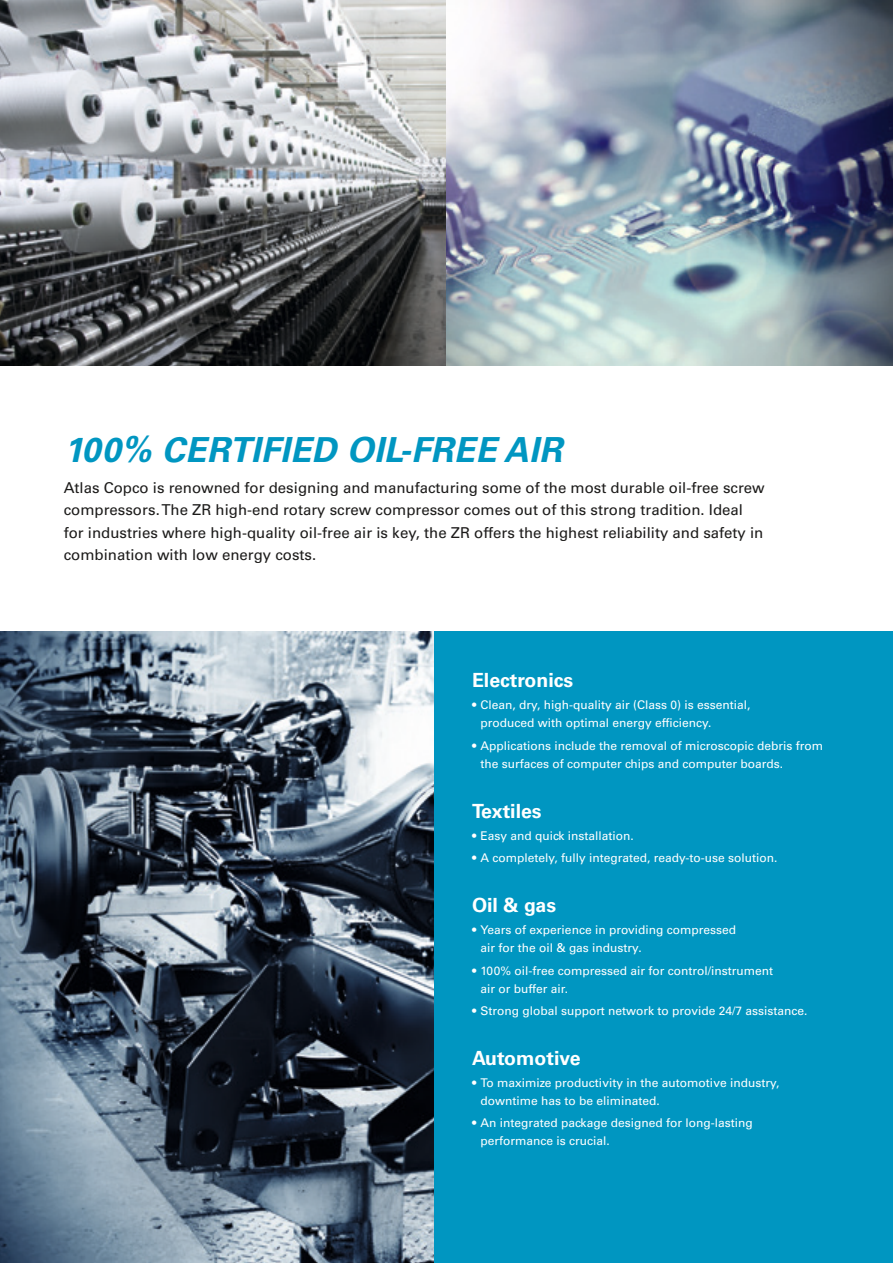
<style>
.page{position:relative;width:893px;height:1263px;background:#fff}
.page>*{position:absolute;margin:0;border:0;box-sizing:border-box;transform-origin:0 0}
.t1{font:italic 700 34.5px "Univers LT Std";letter-spacing:.01em;color:#0096c1}
.t2{font:700 19.5px "Univers LT Std";color:#fff}
.t3{font:15px/22.5px "Univers LT Std";color:#1c1b1a}
.t4{font:12px/18px "Univers LT Std";color:#fff}
</style>
<div class="page">
<div style="left:434px;top:631px;width:459px;height:632px;background:#0096c1"></div>
<img style="left:0;top:0;width:893px;height:366px">
<img style="left:0;top:631px;width:434px;height:632px">
<h1 class="t1" style="left:64px;top:429px;width:500px">100% CERTIFIED OIL-FREE AIR</h1>
<p class="t3" style="left:64px;top:476px;width:702px">Atlas Copco is renowned for designing and manufacturing some of the most durable oil-free screw compressors. The ZR high-end rotary screw compressor comes out of this strong tradition. Ideal for industries where high-quality oil-free air is key, the ZR offers the highest reliability and safety in combination with low energy costs.</p>
<h2 class="t2" style="left:472px;top:669px;width:103px">Electronics</h2>
<p class="t4" style="left:480px;top:696px;width:272px;text-indent:-9px">• Clean, dry, high-quality air (Class 0) is essential, produced with optimal energy efficiency.</p>
<p class="t4" style="left:480px;top:736px;width:344px;text-indent:-9px">• Applications include the removal of microscopic debris from the surfaces of computer chips and computer boards.</p>
<h2 class="t2" style="left:472px;top:799px;width:71px">Textiles</h2>
<p class="t4" style="left:472px;top:827px;width:163px">• Easy and quick installation.</p>
<p class="t4" style="left:472px;top:849px;width:307px">• A completely, fully integrated, ready-to-use solution.</p>
<h2 class="t2" style="left:472px;top:894px;width:86px">Oil &amp; gas</h2>
<p class="t4" style="left:480px;top:921px;width:257px;text-indent:-9px">• Years of experience in providing compressed air for the oil &amp; gas industry.</p>
<p class="t4" style="left:480px;top:961px;width:294px;text-indent:-9px">• 100% oil-free compressed air for control/instrument air or buffer air.</p>
<p class="t4" style="left:472px;top:1001px;width:337px">• Strong global support network to provide 24/7 assistance.</p>
<h2 class="t2" style="left:472px;top:1046px;width:110px">Automotive</h2>
<p class="t4" style="left:480px;top:1074px;width:300px;text-indent:-9px">• To maximize productivity in the automotive industry, downtime has to be eliminated.</p>
<p class="t4" style="left:480px;top:1114px;width:274px;text-indent:-9px">• An integrated package designed for long-lasting performance is crucial.</p>
</div>
